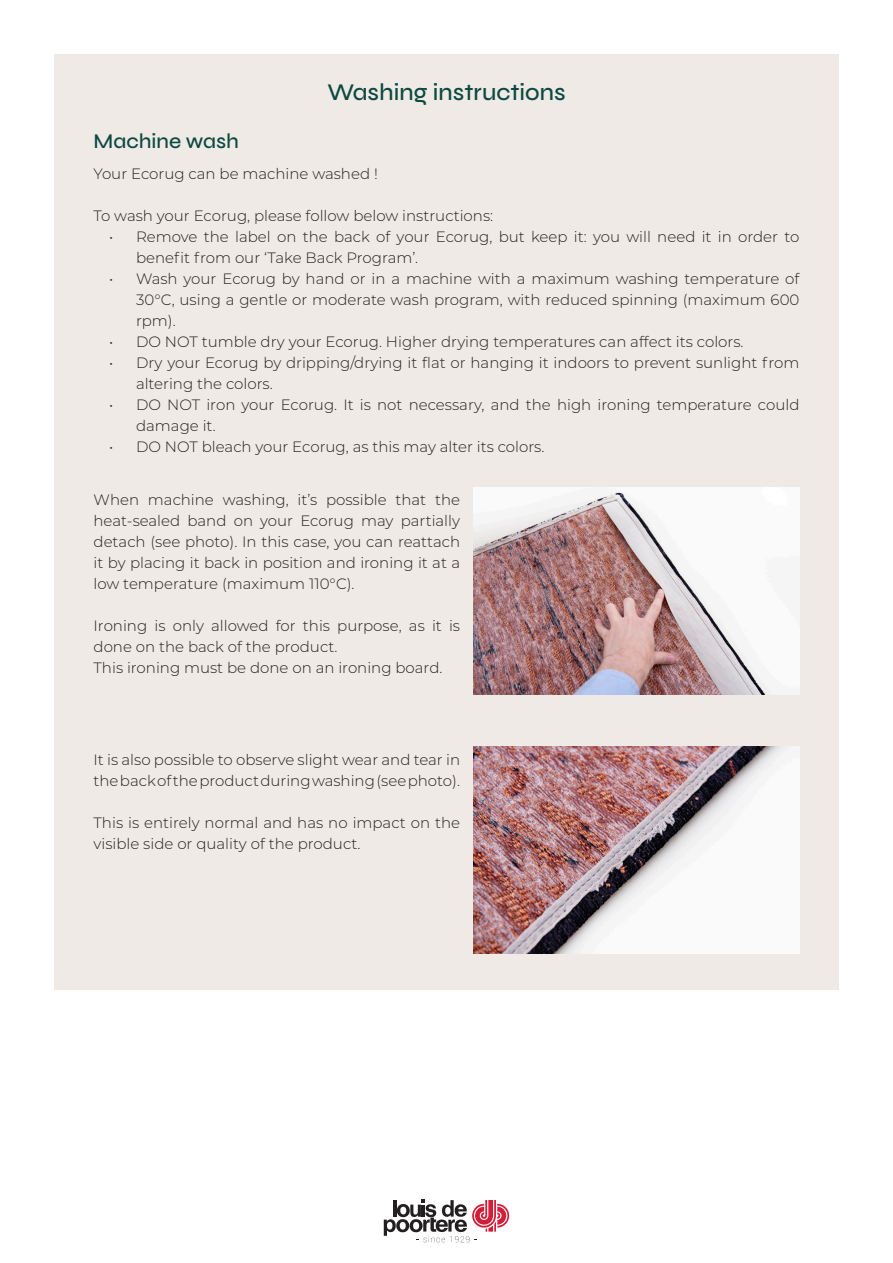
<style>
.page{position:relative;width:893px;height:1263px;background:#fff}
.page>*{position:absolute;margin:0;border:0;box-sizing:border-box;transform-origin:0 0}
.sous-titre1{font:24px "Syne";color:#0c4941}
.sous-titre1-2{font:21px "Syne";color:#0c4941}
.t1{font:300 15px/21px "Montserrat";color:#231f20}
</style>
<div class="page">
<div style="left:54px;top:54px;width:785px;height:936px;background:#efeae5"></div>
<img style="left:474px;top:487px;width:325px;height:207px">
<img style="left:474px;top:747px;width:325px;height:206px">
<svg style="left:384px;top:1200px;width:125px;height:42px"></svg>
<p class="sous-titre1" style="left:327px;top:77px;width:240px">Washing instructions</p>
<p class="sous-titre1-2" style="left:94px;top:128px;width:147px">Machine wash</p>
<p class="t1" style="left:94px;top:163px;width:286px">Your Ecorug can be machine washed !</p>
<p class="t1" style="left:94px;top:205px;width:401px">To wash your Ecorug, please follow below instructions:</p>
<p class="t1" style="left:136px;top:226px;width:665px;text-indent:-27px">• Remove the label on the back of your Ecorug, but keep it: you will need it in order to benefit from our ‘Take Back Program’.</p>
<p class="t1" style="left:136px;top:268px;width:665px;text-align:justify;text-indent:-27px">• Wash your Ecorug by hand or in a machine with a maximum washing temperature of 30°C, using a gentle or moderate wash program, with reduced spinning (maximum 600 rpm).</p>
<p class="t1" style="left:109px;top:331px;width:636px">• DO NOT tumble dry your Ecorug. Higher drying temperatures can affect its colors.</p>
<p class="t1" style="left:136px;top:352px;width:665px;text-indent:-27px">• Dry your Ecorug by dripping/drying it flat or hanging it indoors to prevent sunlight from altering the colors.</p>
<p class="t1" style="left:136px;top:394px;width:665px;text-indent:-27px">• DO NOT iron your Ecorug. It is not necessary, and the high ironing temperature could damage it.</p>
<p class="t1" style="left:109px;top:436px;width:437px">• DO NOT bleach your Ecorug, as this may alter its colors.</p>
<p class="t1" style="left:94px;top:489px;width:368px;text-align:justify">When machine washing, it’s possible that the heat-sealed band on your Ecorug may partially detach (see photo). In this case, you can reattach it by placing it back in position and ironing it at a low temperature (maximum 110°C).</p>
<p class="t1" style="left:94px;top:615px;width:368px">Ironing is only allowed for this purpose, as it is done on the back of the product.</p>
<p class="t1" style="left:94px;top:657px;width:350px">This ironing must be done on an ironing board.</p>
<p class="t1" style="left:94px;top:748px;width:368px">It is also possible to observe slight wear and tear in the back of the product during washing (see photo).</p>
<p class="t1" style="left:94px;top:811px;width:368px">This is entirely normal and has no impact on the visible side or quality of the product.</p>
</div>
